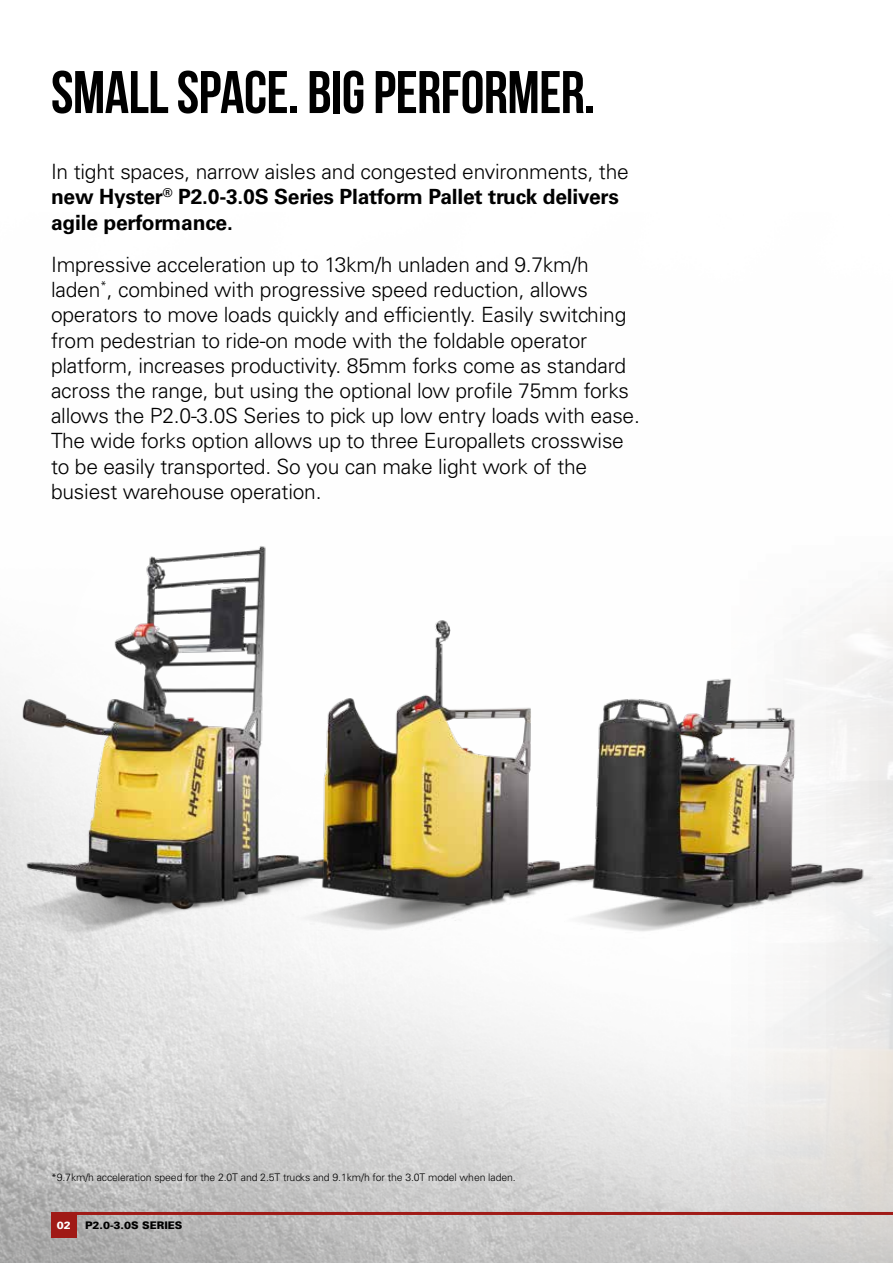
<style>
.page{position:relative;width:893px;height:1263px;background:#fff}
.page>*{position:absolute;margin:0;border:0;box-sizing:border-box;transform-origin:0 0}
.t1{font:700 60px "Bebas Neue";letter-spacing:-.01em;color:#000}
.t2{font:300 21px/25.2px "Univers LT Std";letter-spacing:-.01em;color:#000}
.t3{font:700 21px/25.2px "Univers LT Std";letter-spacing:-.01em;color:#000}
.t4{font:300 10.5px "Univers LT Std";letter-spacing:-.01em;color:#000}
.t5{font:900 10.5px "Univers";color:#000}
.t6{font:900 10.5px "Univers";color:#fff}
.s1{font-weight:300}
</style>
<div class="page">
<img style="left:0;top:985px;width:723px;height:278px">
<hr style="left:51px;top:1212px;width:842px;height:3px;background:#a01a16">
<div style="left:51px;top:1212px;width:26px;height:25px;background:#a01a16"></div>
<img style="left:628px;top:562px;width:256px;height:421px">
<img style="left:377px;top:620px;width:251px;height:365px">
<img style="left:362px;top:719px;width:15px;height:266px">
<img style="left:0;top:546px;width:362px;height:439px">
<h1 class="t1" style="left:51px;top:59px;width:546px">SMALL SPACE. BIG PERFORMER.</h1>
<p class="t3" style="left:51px;top:159px;width:579px"><span class="s1">In tight spaces, narrow aisles and congested environments, the </span>new Hyster<sup>®</sup> P2.0-3.0S Series Platform Pallet truck delivers agile performance.</p>
<p class="t2" style="left:51px;top:252px;width:590px">Impressive acceleration up to 13km/h unladen and 9.7km/h laden<sup>*</sup>, combined with progressive speed reduction, allows operators to move loads quickly and efficiently. Easily switching from pedestrian to ride-on mode with the foldable operator platform, increases productivity. 85mm forks come as standard across the range, but using the optional low profile 75mm forks allows the P2.0-3.0S Series to pick up low entry loads with ease.<br>The wide forks option allows up to three Europallets crosswise to be easily transported. So you can make light work of the busiest warehouse operation.</p>
<p class="t4" style="left:51px;top:1171px;width:466px">*9.7km/h acceleration speed for the 2.0T and 2.5T trucks and 9.1km/h for the 3.0T model when laden.</p>
<p class="t6" style="left:57px;top:1218px;width:16px">02</p>
<p class="t5" style="left:85px;top:1218px;width:99px">P2.0-3.0S SERIES</p>
</div>
